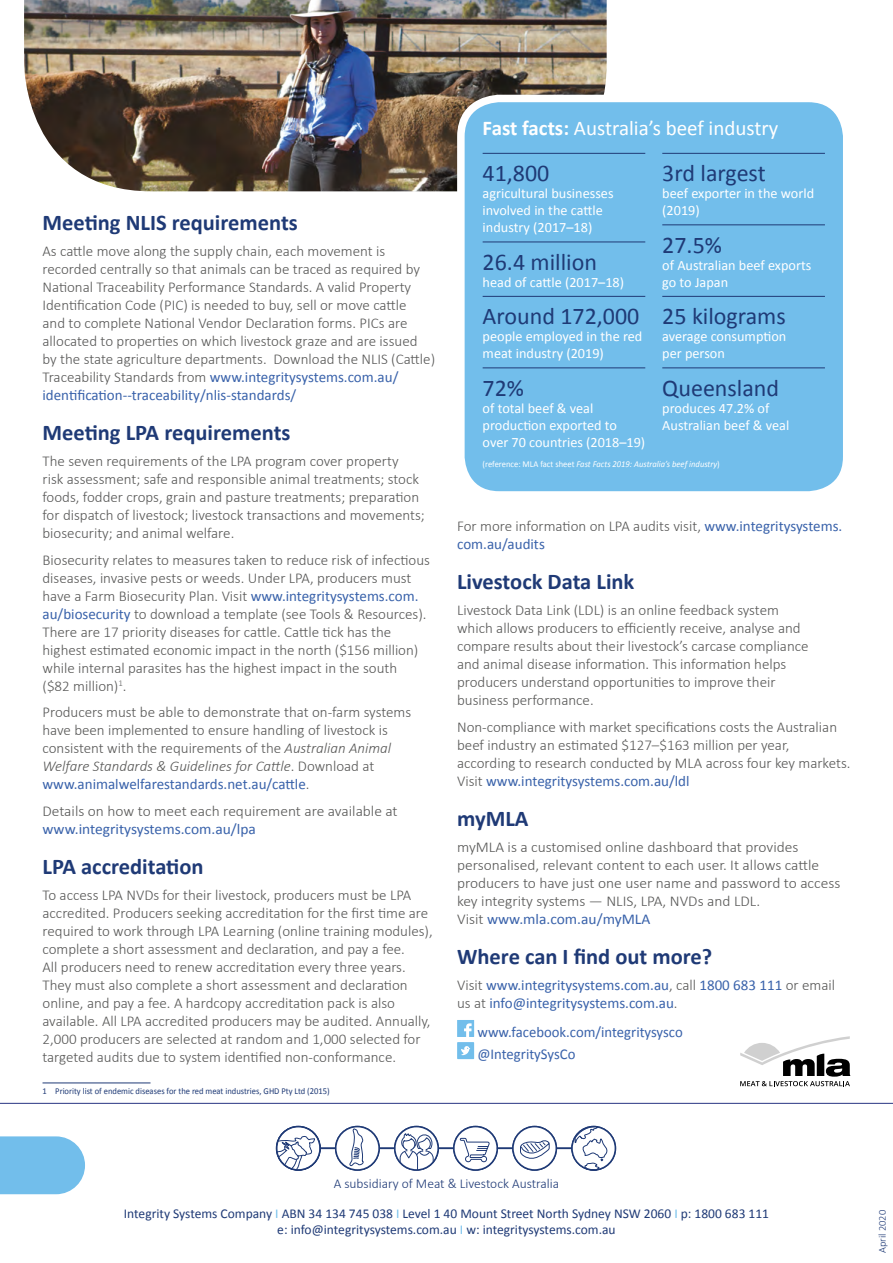
<style>
.page{position:relative;width:893px;height:1263px;background:#fff}
.page>*{position:absolute;margin:0;border:0;box-sizing:border-box;transform-origin:0 0}
.t1{font:24px "Calibri";color:#1f3a76}
.t2{font:700 22.5px "Calibri";color:#1f3a76}
.t3{font:21px "Calibri";color:#fff}
.t4{font:300 15px/18px "Calibri";color:#575756}
.t5{font:15px/18px "Calibri";color:#3962aa}
.t6{font:14.25px/17.1px "Calibri";color:#fff}
.t7{font:13.5px/16.2px "Calibri";color:#1f3a76;text-align:center}
.t8{font:300 13.5px "Calibri";color:#1f3a76}
.t9{font:300 10.5px "Calibri";color:#1f3a76}
.t10{font:9px "Calibri";color:#1f3a76;scale:.95 1}
.t11{font:italic 9px "Calibri";color:#fff;scale:.95 1}
.s1{font-weight:400;color:#3962aa}
.s2{font-style:italic}
.s3{font-weight:700}
.s4{font-style:normal}
.s5{font-weight:300;color:#575756}
.s6{color:#72beeb}
</style>
<div class="page">
<svg style="left:276px;top:1126px;width:340px;height:45px"></svg>
<hr style="left:0;top:1103px;width:893px;height:1px;background:#283583">
<img style="left:24px;top:0;width:583px;height:191px">
<svg style="left:0;top:1136px;width:85px;height:58px;background:#7dc3ec"></svg>
<hr style="left:43px;top:1083px;width:108px;height:1px;background:#1f3a76">
<div style="left:461px;top:98px;width:386px;height:397px;background:#72beeb;border-radius:38px"></div>
<div style="left:457px;top:95px;width:393px;height:404px;border:8px solid #fff;border-radius:38px"></div>
<svg style="left:457px;top:1020px;width:17px;height:17px"></svg>
<div style="left:457px;top:1042px;width:17px;height:17px;background:#72beeb"></div>
<svg style="left:461px;top:1046px;width:9px;height:9px"></svg>
<hr style="left:483px;top:153px;width:162px;height:1px;background:#1f3a76">
<hr style="left:483px;top:242px;width:162px;height:1px;background:#1f3a76">
<hr style="left:483px;top:296px;width:162px;height:1px;background:#1f3a76">
<hr style="left:483px;top:368px;width:162px;height:1px;background:#1f3a76">
<hr style="left:662px;top:153px;width:163px;height:1px;background:#1f3a76">
<hr style="left:662px;top:225px;width:163px;height:1px;background:#1f3a76">
<hr style="left:662px;top:296px;width:163px;height:1px;background:#1f3a76">
<hr style="left:662px;top:368px;width:163px;height:1px;background:#1f3a76">
<svg style="left:740px;top:1036px;width:110px;height:50px"></svg>
<h2 class="t2" style="left:43px;top:208px;width:257px">Meeting NLIS requirements</h2>
<p class="t4" style="left:43px;top:241px;width:394px">As cattle move along the supply chain, each movement is recorded centrally so that animals can be traced as required by National Traceability Performance Standards. A valid Property Identification Code (PIC) is needed to buy, sell or move cattle<br>and to complete National Vendor Declaration forms. PICs are allocated to properties on which livestock graze and are issued by the state agriculture departments. Download the NLIS (Cattle)<br>Traceability Standards from <span class="s1">www.integritysystems.com.au/ identification--traceability/nlis-standards/</span></p>
<h2 class="t2" style="left:43px;top:418px;width:249px">Meeting LPA requirements</h2>
<p class="t4" style="left:43px;top:452px;width:384px">The seven requirements of the LPA program cover property<br>risk assessment; safe and responsible animal treatments; stock foods, fodder crops, grain and pasture treatments; preparation for dispatch of livestock; livestock transactions and movements; biosecurity; and animal welfare.</p>
<p class="t4" style="left:43px;top:550px;width:389px">Biosecurity relates to measures taken to reduce risk of infectious diseases, invasive pests or weeds. Under LPA, producers must have a Farm Biosecurity Plan. Visit <span class="s1">www.integritysystems.com. au/biosecurity</span> to download a template (see Tools &amp; Resources).<br>There are 17 priority diseases for cattle. Cattle tick has the highest estimated economic impact in the north ($156 million) while internal parasites has the highest impact in the south<br>($82 million)<sup>1</sup>.</p>
<p class="t4" style="left:43px;top:703px;width:370px">Producers must be able to demonstrate that on-farm systems have been implemented to ensure handling of livestock is consistent with the requirements of the <span class="s2">Australian Animal Welfare Standards &amp; Guidelines for Cattle</span>. Download at <span class="s1">www.animalwelfarestandards.net.au/cattle</span>.</p>
<p class="t4" style="left:43px;top:801px;width:357px">Details on how to meet each requirement are available at</p>
<p class="t5" style="left:43px;top:820px;width:215px">www.integritysystems.com.au/lpa</p>
<h2 class="t2" style="left:43px;top:852px;width:163px">LPA accreditation</h2>
<p class="t4" style="left:43px;top:885px;width:392px">To access LPA NVDs for their livestock, producers must be LPA accredited. Producers seeking accreditation for the first time are required to work through LPA Learning (online training modules), complete a short assessment and declaration, and pay a fee.<br>All producers need to renew accreditation every three years.<br>They must also complete a short assessment and declaration online, and pay a fee. A hardcopy accreditation pack is also available. All LPA accredited producers may be audited. Annually, 2,000 producers are selected at random and 1,000 selected for targeted audits due to system identified non-conformance.</p>
<p class="t10" style="left:43px;top:1085px;width:304px">1 Priority list of endemic diseases for the red meat industries, GHD Pty Ltd (2015)</p>
<h3 class="t3" style="left:483px;top:115px;width:297px"><span class="s3">Fast facts:</span> Australia’s beef industry</h3>
<h1 class="t1" style="left:483px;top:158px;width:68px">41,800</h1>
<p class="t6" style="left:483px;top:185px;width:132px">agricultural businesses involved in the cattle industry (2017–18)</p>
<h1 class="t1" style="left:483px;top:247px;width:116px">26.4 million</h1>
<p class="t6" style="left:483px;top:274px;width:143px">head of cattle (2017–18)</p>
<h1 class="t1" style="left:483px;top:301px;width:158px">Around 172,000</h1>
<p class="t6" style="left:483px;top:328px;width:161px">people employed in the red meat industry (2019)</p>
<h1 class="t1" style="left:483px;top:373px;width:43px">72%</h1>
<p class="t6" style="left:483px;top:400px;width:164px">of total beef &amp; veal production exported to over 70 countries (2018–19)</p>
<h1 class="t1" style="left:662px;top:158px;width:105px">3rd largest</h1>
<p class="t6" style="left:662px;top:185px;width:153px">beef exporter in the world (2019)</p>
<h1 class="t1" style="left:662px;top:230px;width:61px">27.5%</h1>
<p class="t6" style="left:662px;top:257px;width:151px">of Australian beef exports go to Japan</p>
<h1 class="t1" style="left:662px;top:301px;width:125px">25 kilograms</h1>
<p class="t6" style="left:662px;top:328px;width:126px">average consumption per person</p>
<h1 class="t1" style="left:662px;top:373px;width:118px">Queensland</h1>
<p class="t6" style="left:662px;top:400px;width:129px">produces 47.2% of<br>Australian beef &amp; veal</p>
<p class="t11" style="left:483px;top:458px;width:251px"><span class="s4">(reference: MLA fact sheet</span> Fast Facts 2019: Australia’s beef industry<span class="s4">)</span></p>
<p class="t4" style="left:457px;top:516px;width:387px">For more information on LPA audits visit, <span class="s1">www.integritysystems. com.au/audits</span></p>
<h2 class="t2" style="left:457px;top:567px;width:179px">Livestock Data Link</h2>
<p class="t4" style="left:457px;top:601px;width:353px">Livestock Data Link (LDL) is an online feedback system which allows producers to efficiently receive, analyse and compare results about their livestock’s carcase compliance and animal disease information. This information helps producers understand opportunities to improve their business performance.</p>
<p class="t4" style="left:457px;top:717px;width:395px">Non-compliance with market specifications costs the Australian beef industry an estimated $127–$163 million per year, according to research conducted by MLA across four key markets.<br>Visit <span class="s1">www.integritysystems.com.au/ldl</span></p>
<h2 class="t2" style="left:457px;top:804px;width:73px">myMLA</h2>
<p class="t4" style="left:457px;top:837px;width:385px">myMLA is a customised online dashboard that provides personalised, relevant content to each user. It allows cattle producers to have just one user name and password to access key integrity systems — NLIS, LPA, NVDs and LDL.<br>Visit <span class="s1">www.mla.com.au/myMLA</span></p>
<h2 class="t2" style="left:457px;top:942px;width:257px">Where can I find out more?</h2>
<p class="t5" style="left:457px;top:976px;width:379px"><span class="s5">Visit</span> www.integritysystems.com.au<span class="s5">, call</span> 1800 683 111 <span class="s5">or email us at</span> info@integritysystems.com.au<span class="s5">.</span></p>
<p class="t5" style="left:477px;top:1021px;width:207px;line-height:22.2px">www.facebook.com/integritysysco @IntegritySysCo</p>
<p class="t8" style="left:334px;top:1175px;width:227px">A subsidiary of Meat &amp; Livestock Australia</p>
<p class="t7" style="left:124px;top:1205px;width:647px">Integrity Systems Company <span class="s6">I</span> ABN 34 134 745 038 <span class="s6">I</span> Level 1 40 Mount Street North Sydney NSW 2060 <span class="s6">I</span> p: 1800 683 111 e: info@integritysystems.com.au <span class="s6">I</span> w: integritysystems.com.au</p>
<p class="t9" style="left:876px;top:1253px;width:45px;rotate:-90deg">April 2020</p>
</div>
